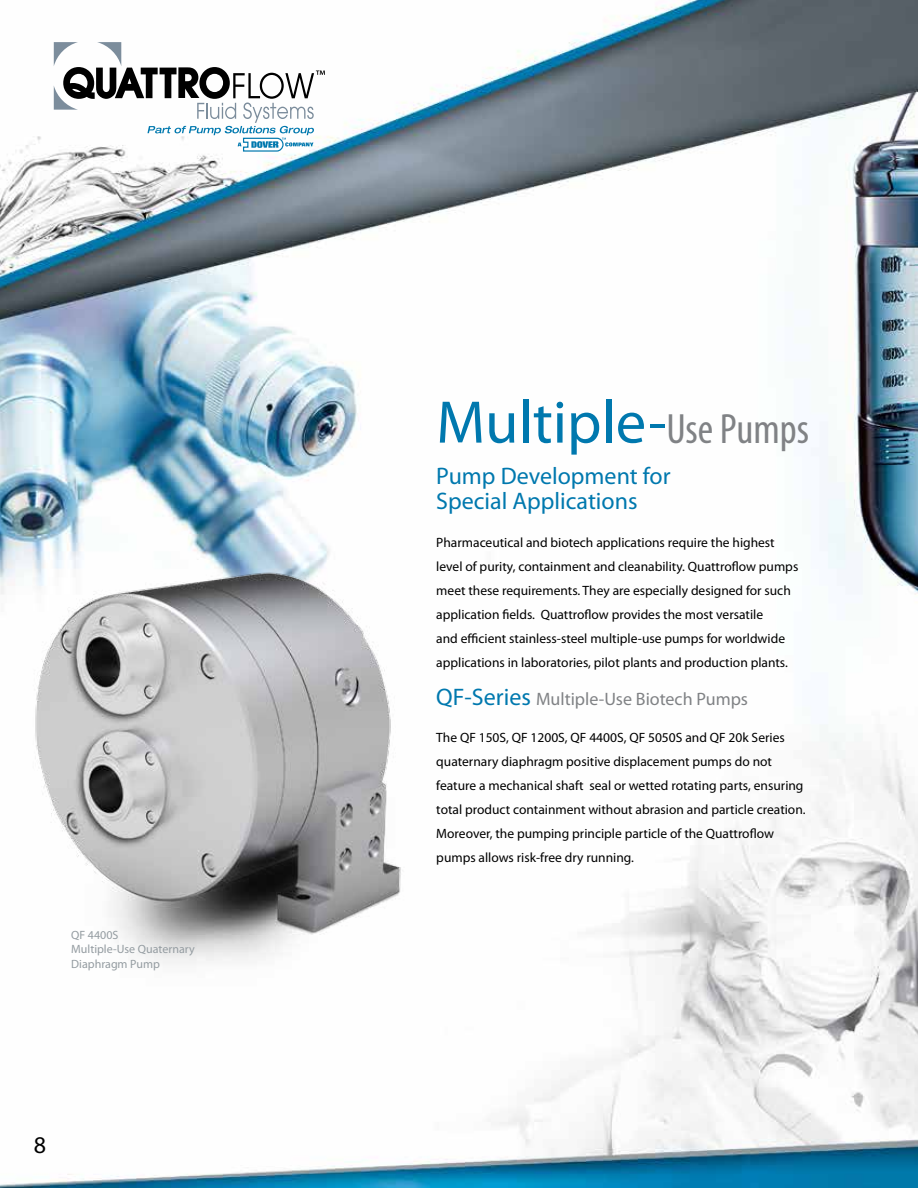
<style>
.page{position:relative;width:918px;height:1188px;background:#fff}
.page>*{position:absolute;margin:0;border:0;box-sizing:border-box;transform-origin:0 0}
.t1{font:60.6px "Myriad Pro";color:#0078ae}
.t2{font:24px/24.8px "Myriad Pro";color:#0078ae}
.t3{font:24px "Myriad Pro";color:#000}
.t4{font:18px "Myriad Pro";color:#808285}
.t5{font:13.5px/24px "Myriad Pro";color:#000}
.t6{font:12px/14.4px "Myriad Pro";color:#949ca1}
.s1{font-stretch:condensed;font-size:42.6px;color:#808285}
.s2{font-size:24px;color:#0078ae}
</style>
<div class="page">
<img style="left:0;top:0;width:918px;height:1188px">
<svg style="left:54px;top:42px;width:271px;height:110px"></svg>
<img style="left:0;top:514px;width:422px;height:473px">
<p class="t6" style="left:71px;top:928px;width:125px">QF 4400S<br>Multiple-Use Quaternary<br>Diaphragm Pump</p>
<h2 class="t3" style="left:34px;top:1132px;width:14px">8</h2>
<h1 class="t1" style="left:436px;top:389px;width:374px">Multiple-<span class="s1">Use Pumps</span></h1>
<h2 class="t2" style="left:436px;top:464px;width:236px">Pump Development for<br>Special Applications</h2>
<p class="t5" style="left:436px;top:530px;width:364px">Pharmaceutical and biotech applications require the highest level of purity, containment and cleanability. Quattroflow pumps meet these requirements. They are especially designed for such application fields. Quattroflow provides the most versatile<br>and efficient stainless-steel multiple-use pumps for worldwide applications in laboratories, pilot plants and production plants.</p>
<h3 class="t4" style="left:436px;top:689px;width:313px"><span class="s2">QF-Series</span> Multiple-Use Biotech Pumps</h3>
<p class="t5" style="left:436px;top:726px;width:371px">The QF 150S, QF 1200S, QF 4400S, QF 5050S and QF 20k Series quaternary diaphragm positive displacement pumps do not feature a mechanical shaft seal or wetted rotating parts, ensuring total product containment without abrasion and particle creation.<br>Moreover, the pumping principle particle of the Quattroflow pumps allows risk-free dry running.</p>
</div>
